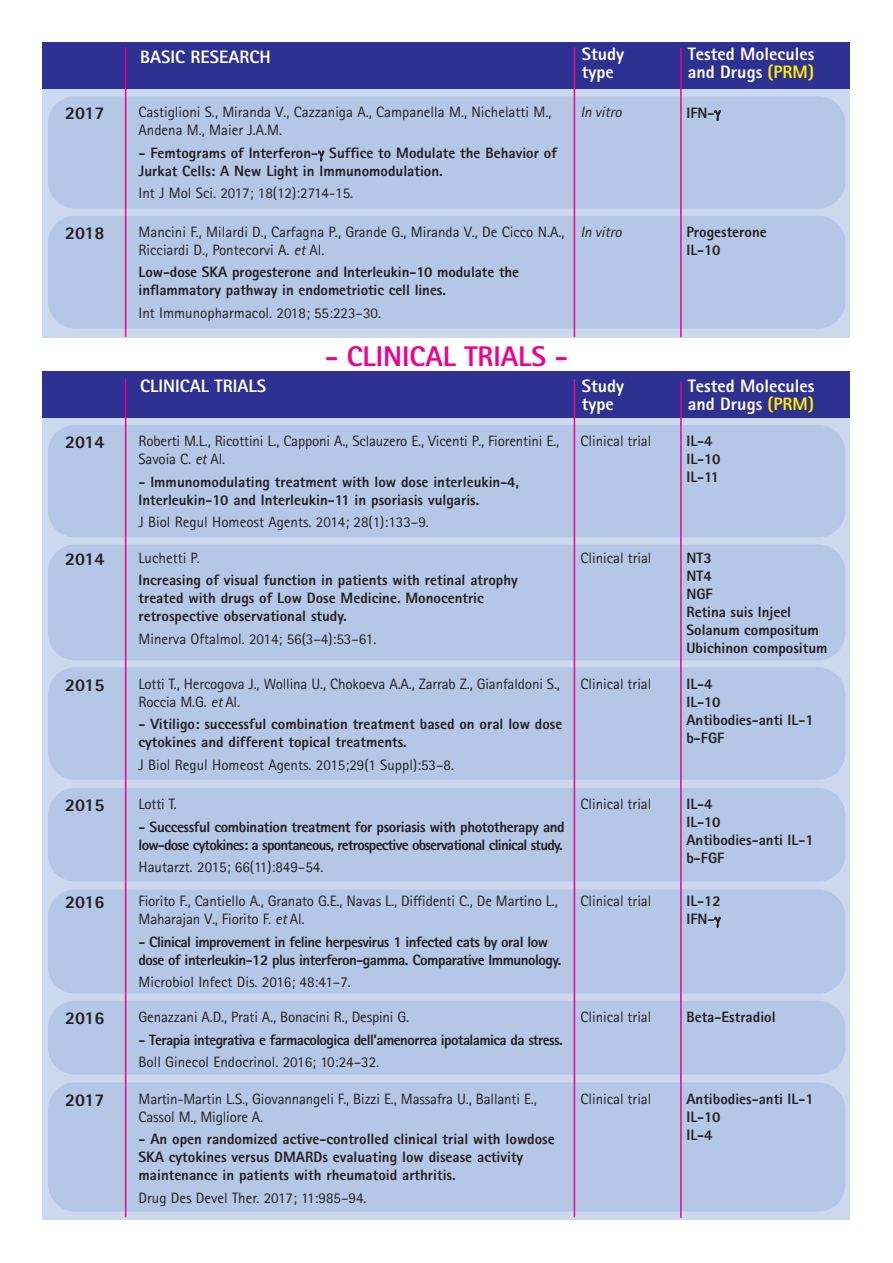
<style>
.page{position:relative;width:893px;height:1263px;background:#fff}
.page>*{position:absolute;margin:0;border:0;box-sizing:border-box;transform-origin:0 0}
.t1{font:800 28.5px "Rotis Sans Serif";color:#ed028c}
.t2{font:800 18px/18px "Rotis Sans Serif";color:#fff}
.t3{font:800 18px "Rotis Sans Serif";color:#231f20}
.t4{font:15px/18px "Rotis Sans Serif";color:#231f20}
.t5{font:800 15px/18px "Rotis Sans Serif";color:#231f20}
.t6{font:800 15px/18px "Rotis Sans Serif";letter-spacing:-.05em;color:#231f20}
.t7{font:800 15px/18px "Rotis Sans Serif";letter-spacing:-.035em;color:#231f20}
.t8{font:800 15px "Rotis Sans Serif";letter-spacing:-.04em;color:#231f20}
.t9{font:italic 15px "Rotis Sans Serif";color:#231f20}
.s1{color:#fff101}
.s2{font-style:italic}
</style>
<div class="page">
<div style="left:43px;top:84px;width:807px;height:253px;background:#cbd8ee"></div>
<div style="left:43px;top:43px;width:807px;height:46px;background:#2e3092"></div>
<div style="left:48px;top:96px;width:797px;height:113px;background:#b4c7e6;border-radius:27px"></div>
<div style="left:48px;top:216px;width:797px;height:112px;background:#b4c7e6;border-radius:27px"></div>
<hr style="left:680px;top:48px;width:2px;height:289px;background:#ed028c">
<hr style="left:574px;top:47px;width:1px;height:290px;background:#ed028c">
<hr style="left:125px;top:47px;width:1px;height:290px;background:#ed028c">
<div style="left:43px;top:413px;width:807px;height:806px;background:#cbd8ee"></div>
<div style="left:43px;top:371px;width:807px;height:47px;background:#2e3092"></div>
<div style="left:48px;top:425px;width:797px;height:112px;background:#b4c7e6;border-radius:27px"></div>
<div style="left:48px;top:544px;width:797px;height:116px;background:#b4c7e6;border-radius:27px"></div>
<div style="left:48px;top:667px;width:797px;height:113px;background:#b4c7e6;border-radius:27px"></div>
<div style="left:48px;top:788px;width:797px;height:93px;background:#b4c7e6;border-radius:27px"></div>
<div style="left:48px;top:889px;width:797px;height:105px;background:#b4c7e6;border-radius:27px"></div>
<div style="left:48px;top:1001px;width:797px;height:73px;background:#b4c7e6;border-radius:27px"></div>
<div style="left:48px;top:1082px;width:797px;height:129px;background:#b4c7e6;border-radius:27px"></div>
<hr style="left:680px;top:382px;width:2px;height:836px;background:#ed028c">
<hr style="left:574px;top:379px;width:1px;height:838px;background:#ed028c">
<hr style="left:125px;top:379px;width:1px;height:838px;background:#ed028c">
<p class="t2" style="left:140px;top:50px;width:132px">BASIC RESEARCH</p>
<p class="t2" style="left:582px;top:47px;width:44px">Study type</p>
<p class="t2" style="left:688px;top:47px;width:128px">Tested Molecules and Drugs <span class="s1">(PRM)</span></p>
<p class="t4" style="left:139px;top:105px;width:414px">Castiglioni S., Miranda V., Cazzaniga A., Campanella M., Nichelatti M.,<br>Andena M., Maier J.A.M.</p>
<p class="t5" style="left:139px;top:145px;width:420px">- Femtograms of Interferon- Suffice to Modulate the Behavior of<br>Jurkat Cells: A New Light in Immunomodulation.</p>
<p class="t4" style="left:139px;top:186px;width:216px">Int J Mol Sci. 2017; 18(12):2714-15.</p>
<p class="t3" style="left:65px;top:107px;width:41px">2017</p>
<p class="t9" style="left:580px;top:107px;width:43px">In vitro</p>
<p class="t5" style="left:686px;top:105px;width:30px">IFN-</p>
<p class="t4" style="left:139px;top:224px;width:428px">Mancini F., Milardi D., Carfagna P., Grande G., Miranda V., De Cicco N.A.,<br>Ricciardi D., Pontecorvi A. <span class="s2">et</span> Al.</p>
<p class="t5" style="left:139px;top:265px;width:382px">Low-dose SKA progesterone and Interleukin-10 modulate the inflammatory pathway in endometriotic cell lines.</p>
<p class="t4" style="left:139px;top:305px;width:244px">Int Immunopharmacol. 2018; 55:223–30.</p>
<p class="t3" style="left:65px;top:227px;width:41px">2018</p>
<p class="t9" style="left:580px;top:227px;width:43px">In vitro</p>
<p class="t5" style="left:686px;top:224px;width:82px">Progesterone<br>IL-10</p>
<h1 class="t1" style="left:325px;top:346px;width:244px">- CLINICAL TRIALS -</h1>
<p class="t2" style="left:140px;top:378px;width:128px">CLINICAL TRIALS</p>
<p class="t2" style="left:582px;top:378px;width:44px">Study type</p>
<p class="t2" style="left:688px;top:378px;width:128px">Tested Molecules and Drugs <span class="s1">(PRM)</span></p>
<p class="t4" style="left:139px;top:434px;width:422px">Roberti M.L., Ricottini L., Capponi A., Sclauzero E., Vicenti P., Fiorentini E.,<br>Savoia C. <span class="s2">et</span> Al.</p>
<p class="t5" style="left:139px;top:474px;width:382px">- Immunomodulating treatment with low dose interleukin-4,<br>Interleukin-10 and Interleukin-11 in psoriasis vulgaris.</p>
<p class="t4" style="left:139px;top:515px;width:292px">J Biol Regul Homeost Agents. 2014; 28(1):133–9.</p>
<p class="t3" style="left:65px;top:436px;width:41px">2014</p>
<p class="t4" style="left:580px;top:434px;width:73px">Clinical trial</p>
<p class="t5" style="left:686px;top:434px;width:35px">IL-4<br>IL-10<br>IL-11</p>
<p class="t3" style="left:65px;top:552px;width:41px">2014</p>
<p class="t4" style="left:580px;top:550px;width:73px">Clinical trial</p>
<p class="t5" style="left:686px;top:550px;width:143px">NT3<br>NT4<br>NGF<br>Retina suis Injeel<br>Solanum compositum<br>Ubichinon compositum</p>
<p class="t4" style="left:139px;top:550px;width:63px">Luchetti P.</p>
<p class="t5" style="left:139px;top:573px;width:381px">Increasing of visual function in patients with retinal atrophy treated with drugs of Low Dose Medicine. Monocentric retrospective observational study.</p>
<p class="t4" style="left:139px;top:631px;width:239px">Minerva Oftalmol. 2014; 56(3–4):53–61.</p>
<p class="t4" style="left:139px;top:676px;width:423px">Lotti T., Hercogova J., Wollina U., Chokoeva A.A., Zarrab Z., Gianfaldoni S.,<br>Roccia M.G. <span class="s2">et</span> Al.</p>
<p class="t5" style="left:139px;top:716px;width:425px">- Vitiligo: successful combination treatment based on oral low dose cytokines and different topical treatments.</p>
<p class="t4" style="left:139px;top:757px;width:317px">J Biol Regul Homeost Agents. 2015;29(1 Suppl):53–8.</p>
<p class="t3" style="left:65px;top:678px;width:41px">2015</p>
<p class="t4" style="left:580px;top:676px;width:73px">Clinical trial</p>
<p class="t5" style="left:686px;top:676px;width:129px">IL-4<br>IL-10<br>Antibodies-anti IL-1 b-FGF</p>
<p class="t3" style="left:65px;top:799px;width:41px">2015</p>
<p class="t4" style="left:580px;top:797px;width:73px">Clinical trial</p>
<p class="t5" style="left:686px;top:796px;width:129px">IL-4<br>IL-10<br>Antibodies-anti IL-1 b-FGF</p>
<p class="t4" style="left:139px;top:893px;width:421px">Fiorito F., Cantiello A., Granato G.E., Navas L., Diffidenti C., De Martino L.,<br>Maharajan V., Fiorito F. <span class="s2">et</span> Al.</p>
<p class="t7" style="left:139px;top:934px;width:424px">- Clinical improvement in feline herpesvirus 1 infected cats by oral low dose of interleukin-12 plus interferon-gamma. Comparative Immunology.</p>
<p class="t4" style="left:139px;top:974px;width:214px">Microbiol Infect Dis. 2016; 48:41–7.</p>
<p class="t4" style="left:139px;top:796px;width:40px">Lotti T.</p>
<p class="t6" style="left:139px;top:819px;width:428px">- Successful combination treatment for psoriasis with phototherapy and low-dose cytokines: a spontaneous, retrospective observational clinical study.</p>
<p class="t4" style="left:139px;top:859px;width:186px">Hautarzt. 2015; 66(11):849–54.</p>
<p class="t3" style="left:65px;top:896px;width:41px">2016</p>
<p class="t4" style="left:580px;top:894px;width:73px">Clinical trial</p>
<p class="t5" style="left:686px;top:893px;width:36px">IL-12<br>IFN-</p>
<p class="t4" style="left:139px;top:1009px;width:272px">Genazzani A.D., Prati A., Bonacini R., Despini G.</p>
<p class="t8" style="left:139px;top:1034px;width:426px">- Terapia integrativa e farmacologica dell'amenorrea ipotalamica da stress.</p>
<p class="t4" style="left:139px;top:1054px;width:242px">Boll Ginecol Endocrinol. 2016; 10:24–32.</p>
<p class="t3" style="left:65px;top:1012px;width:41px">2016</p>
<p class="t4" style="left:580px;top:1010px;width:73px">Clinical trial</p>
<p class="t5" style="left:686px;top:1009px;width:91px">Beta-Estradiol</p>
<p class="t4" style="left:139px;top:1091px;width:400px">Martin-Martin L.S., Giovannangeli F., Bizzi E., Massafra U., Ballanti E.,<br>Cassol M., Migliore A.</p>
<p class="t5" style="left:139px;top:1131px;width:418px">- An open randomized active-controlled clinical trial with lowdose<br>SKA cytokines versus DMARDs evaluating low disease activity maintenance in patients with rheumatoid arthritis.</p>
<p class="t4" style="left:139px;top:1190px;width:229px">Drug Des Devel Ther. 2017; 11:985–94.</p>
<p class="t3" style="left:65px;top:1093px;width:41px">2017</p>
<p class="t4" style="left:580px;top:1091px;width:73px">Clinical trial</p>
<p class="t5" style="left:686px;top:1091px;width:129px">Antibodies-anti IL-1<br>IL-10<br>IL-4</p>
</div>
